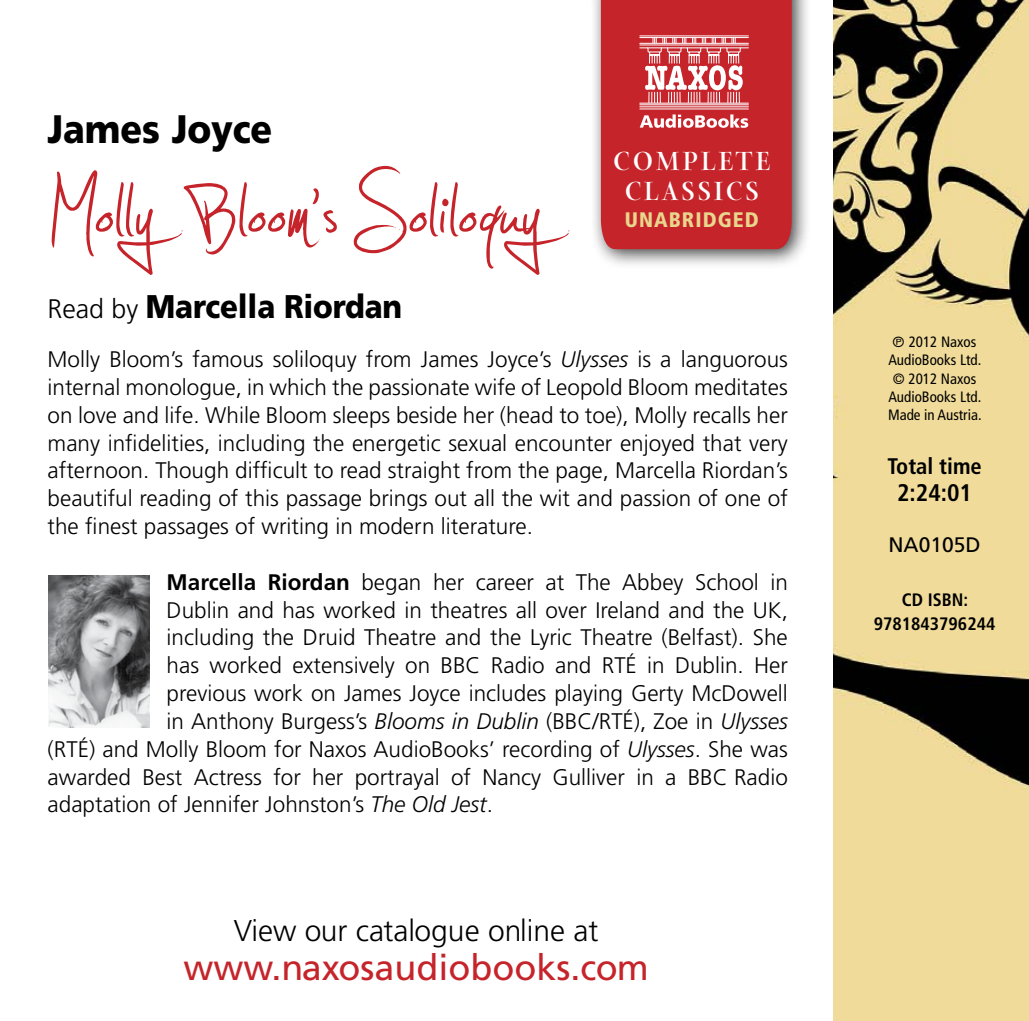
<style>
.page{position:relative;width:1029px;height:1021px;background:#fff}
.page>*{position:absolute;margin:0;border:0;box-sizing:border-box;transform-origin:0 0}
.t1{font:159px "Jellyka Estrya's Handwriting";letter-spacing:.01em;color:#c6242b}
.t2{font:900 39.6px "Frutiger";letter-spacing:-.005em;color:#000;scale:.9 1}
.t3{font:36px "Frutiger";color:#c6242b}
.t4{font:900 32.7px "Frutiger";letter-spacing:-.005em;color:#000;scale:.9 1}
.t5{font:300 30px "Frutiger";color:#000}
.t6{font:700 28.5px/30px "Arepo";letter-spacing:.1em;color:#fff;text-align:center}
.t7{font:700 condensed 24px "Frutiger";color:#000}
.t8{font:300 22.5px/27.9px "Frutiger";color:#000;text-align:justify}
.t9{font:700 condensed 22.5px "Frutiger";color:#000}
.t10{font:900 condensed 21px "Frutiger";letter-spacing:.05em;color:#e7d68c}
.t11{font:21px "Frutiger";color:#000}
.t12{font:700 condensed 18px/24px "Frutiger";color:#000;text-align:center}
.t13{font:condensed 15px "Frutiger";color:#000}
.s1{font-weight:300;font-size:26.7px}
.s2{font-style:italic}
.s3{font-weight:700}
</style>
<div class="page">
<img style="left:833px;top:0;width:196px;height:1020px">
<div style="left:589px;top:0;width:223px;height:270px;background:#000;opacity:.75"></div>
<div style="left:601px;top:0;width:191px;height:249px;background:#c6242b"></div>
<hr style="left:640px;top:47px;width:108px;height:1px;background:#fff">
<hr style="left:640px;top:103px;width:108px;height:1px;background:#fff">
<hr style="left:640px;top:44px;width:108px;height:1px;background:#fff">
<hr style="left:640px;top:43px;width:108px;height:1px;background:#fff">
<hr style="left:640px;top:37px;width:108px;height:1px;background:#fff">
<hr style="left:640px;top:36px;width:108px;height:1px;background:#fff">
<hr style="left:640px;top:104px;width:108px;height:1px;background:#fff">
<hr style="left:640px;top:108px;width:108px;height:1px;background:#fff">
<hr style="left:640px;top:106px;width:108px;height:1px;background:#fff">
<svg style="left:645px;top:37px;width:98px;height:67px"></svg>
<svg style="left:640px;top:114px;width:108px;height:14px"></svg>
<img style="left:48px;top:575px;width:102px;height:152px">
<svg style="left:893px;top:337px;width:11px;height:10px"></svg>
<h2 class="t2" style="left:48px;top:105px;width:251px">James Joyce</h2>
<h1 class="t1" style="left:48px;top:145px;width:495px">Moly Bloom’s Soliloquy</h1>
<h3 class="t4" style="left:48px;top:287px;width:396px"><span class="s1">Read by</span> Marcella Riordan</h3>
<p class="t8" style="left:48px;top:345px;width:742px">Molly Bloom’s famous soliloquy from James Joyce’s <span class="s2">Ulysses</span> is a languorous internal monologue, in which the passionate wife of Leopold Bloom meditates on love and life. While Bloom sleeps beside her (head to toe), Molly recalls her many infidelities, including the energetic sexual encounter enjoyed that very afternoon. Though difficult to read straight from the page, Marcella Riordan’s beautiful reading of this passage brings out all the wit and passion of one of the finest passages of writing in modern literature.</p>
<p class="t8" style="left:167px;top:568px;width:623px"><span class="s3">Marcella Riordan</span> began her career at The Abbey School in</p>
<p class="t8" style="left:167px;top:595px;width:623px">Dublin and has worked in theatres all over Ireland and the UK,</p>
<p class="t8" style="left:167px;top:623px;width:623px">including the Druid Theatre and the Lyric Theatre (Belfast). She</p>
<p class="t8" style="left:167px;top:651px;width:623px">has worked extensively on BBC Radio and RTÉ in Dublin. Her</p>
<p class="t8" style="left:167px;top:679px;width:623px">previous work on James Joyce includes playing Gerty McDowell</p>
<p class="t8" style="left:167px;top:707px;width:623px">in Anthony Burgess’s <span class="s2">Blooms in Dublin</span> (BBC/RTÉ), Zoe in <span class="s2">Ulysses</span></p>
<p class="t8" style="left:48px;top:735px;width:742px">(RTÉ) and Molly Bloom for Naxos AudioBooks’ recording of <span class="s2">Ulysses</span>. She was</p>
<p class="t8" style="left:48px;top:762px;width:742px">awarded Best Actress for her portrayal of Nancy Gulliver in a BBC Radio</p>
<p class="t8" style="left:48px;top:790px;width:447px">adaptation of Jennifer Johnston’s <span class="s2">The Old Jest</span>.</p>
<p class="t6" style="left:613px;top:147px;width:159px">COMPLETE<br>CLASSICS</p>
<p class="t10" style="left:625px;top:207px;width:135px">UNABRIDGED</p>
<h3 class="t5" style="left:234px;top:913px;width:366px">View our catalogue online at</h3>
<h3 class="t3" style="left:184px;top:946px;width:467px">www.naxosaudiobooks.com</h3>
<p class="t13" style="left:909px;top:333px;width:69px">2012 Naxos</p>
<p class="t13" style="left:888px;top:351px;width:95px">AudioBooks Ltd.</p>
<p class="t13" style="left:893px;top:369px;width:85px">© 2012 Naxos</p>
<p class="t13" style="left:888px;top:387px;width:95px">AudioBooks Ltd.</p>
<p class="t13" style="left:888px;top:405px;width:95px">Made in Austria.</p>
<p class="t9" style="left:887px;top:452px;width:96px">Total time</p>
<p class="t7" style="left:897px;top:478px;width:76px">2:24:01</p>
<p class="t11" style="left:888px;top:532px;width:94px">NA0105D</p>
<p class="t12" style="left:874px;top:587px;width:123px">CD ISBN:<br>9781843796244</p>
</div>
